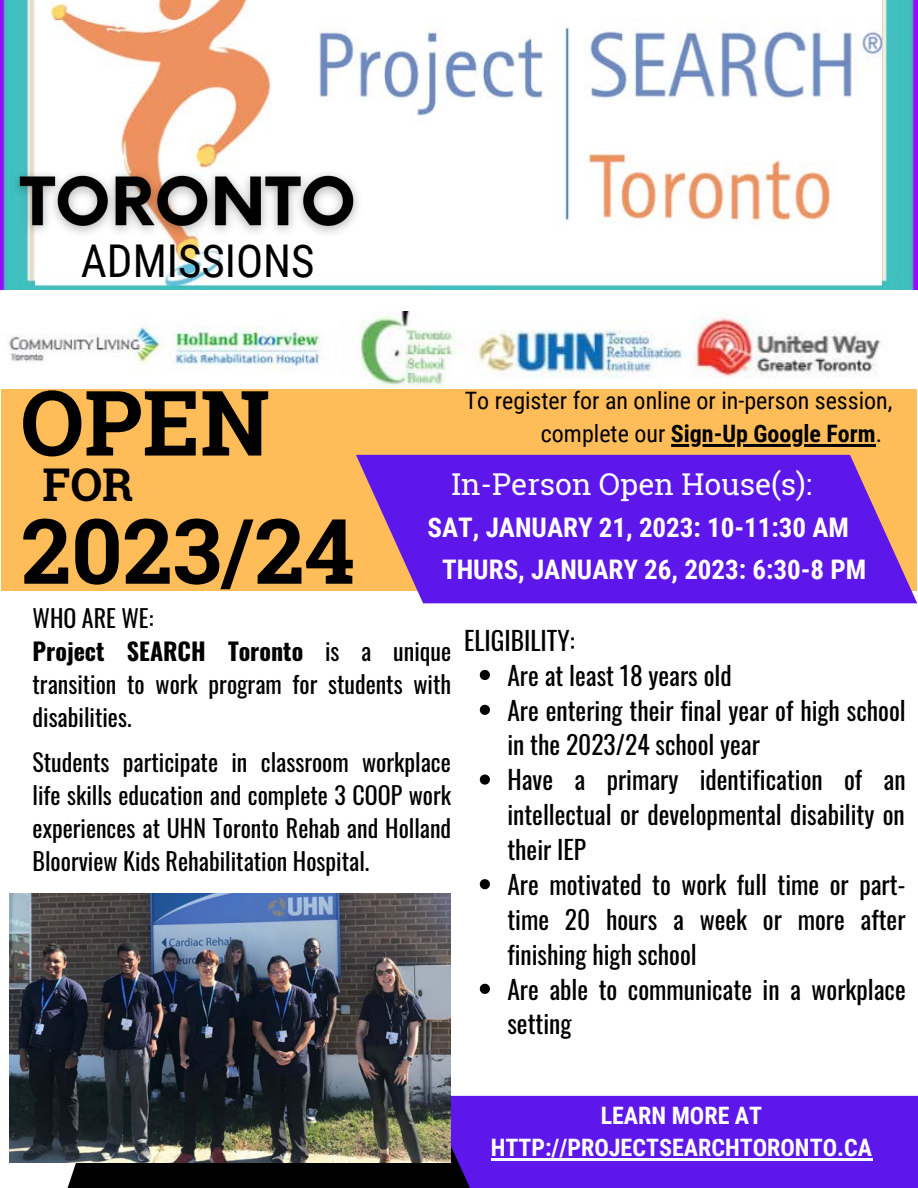
<style>
.page{position:relative;width:918px;height:1188px;background:#fff}
.page>*{position:absolute;margin:0;border:0;box-sizing:border-box;transform-origin:0 0}
.t1{font:700 90.3px/128.2px "Roboto Slab";color:#000}
.t2{font:45.15px "Roboto Condensed";color:#000}
.t3{font:700 45.15px "Roboto Slab";color:#000}
.t4{font:30.15px "Roboto Slab";color:#fff}
.t5{font:700 27px "Roboto Condensed";color:#fff}
.t6{font:25.5px/35px "Oswald";color:#000}
.t7{font:24px/33px "Oswald";color:#000}
.t8{font:24px/32.7px "Roboto Condensed";color:#000}
.t9{font:700 24px/32.7px "Roboto Condensed";color:#fff;text-align:center}
.s1{font-weight:700}
</style>
<div class="page">
<img style="left:0;top:0;width:918px;height:290px">
<div style="left:1px;top:339px;width:916px;height:252px;background:#ffbd59"></div>
<svg style="left:356px;top:455px;width:561px;height:148px;background:#712bdb"></svg>
<div style="left:67px;top:1163px;width:361px;height:25px;background:#000"></div>
<div style="left:428px;top:1096px;width:490px;height:92px;background:#5e17eb"></div>
<img style="left:10px;top:894px;width:441px;height:269px">
<img style="left:1px;top:312px;width:916px;height:76px">
<hr style="left:671px;top:444px;width:205px;height:2px;background:#000">
<svg style="left:480px;top:670px;width:10px;height:10px"></svg>
<svg style="left:480px;top:705px;width:10px;height:10px"></svg>
<svg style="left:480px;top:775px;width:10px;height:10px"></svg>
<svg style="left:480px;top:879px;width:10px;height:10px"></svg>
<svg style="left:480px;top:984px;width:10px;height:10px"></svg>
<img style="left:4px;top:154px;width:368px;height:111px">
<hr style="left:491px;top:1159px;width:382px;height:2px;background:#fff">
<h2 class="t2" style="left:81px;top:235px;width:235px">ADMISSIONS</h2>
<h1 class="t1" style="left:20px;top:356px;width:336px">OPEN<br>2023/24</h1>
<h2 class="t3" style="left:43px;top:454px;width:92px">FOR</h2>
<p class="t8" style="left:541px;top:385px;width:353px;text-indent:-76px">To register for an online or in-person session, complete our <span class="s1">Sign-Up Google Form</span>.</p>
<p class="t4" style="left:451px;top:464px;width:362px">In-Person Open House(s):</p>
<p class="t5" style="left:428px;top:512px;width:423px">SAT, JANUARY 21, 2023: 10-11:30 AM</p>
<p class="t5" style="left:442px;top:554px;width:426px">THURS, JANUARY 26, 2023: 6:30-8 PM</p>
<p class="t7" style="left:33px;top:600px;width:420px">WHO ARE WE:<br><span class="s1">Project SEARCH Toronto</span> is a unique transition to work program for students with disabilities.</p>
<p class="t7" style="left:33px;top:744px;width:420px;text-align:justify">Students participate in classroom workplace life skills education and complete 3 COOP work experiences at UHN Toronto Rehab and Holland Bloorview Kids Rehabilitation Hospital.</p>
<p class="t6" style="left:464px;top:622px;width:112px">ELIGIBILITY:</p>
<p class="t6" style="left:507px;top:657px;width:400px">Are at least 18 years old<br>Are entering their final year of high school in the 2023/24 school year<br>Have a primary identification of an intellectual or developmental disability on their IEP<br>Are motivated to work full time or part&shy;time 20 hours a week or more after finishing high school<br>Are able to communicate in a workplace setting</p>
<p class="t9" style="left:491px;top:1099px;width:383px">LEARN MORE AT<br>HTTP://PROJECTSEARCHTORONTO.CA</p>
</div>
